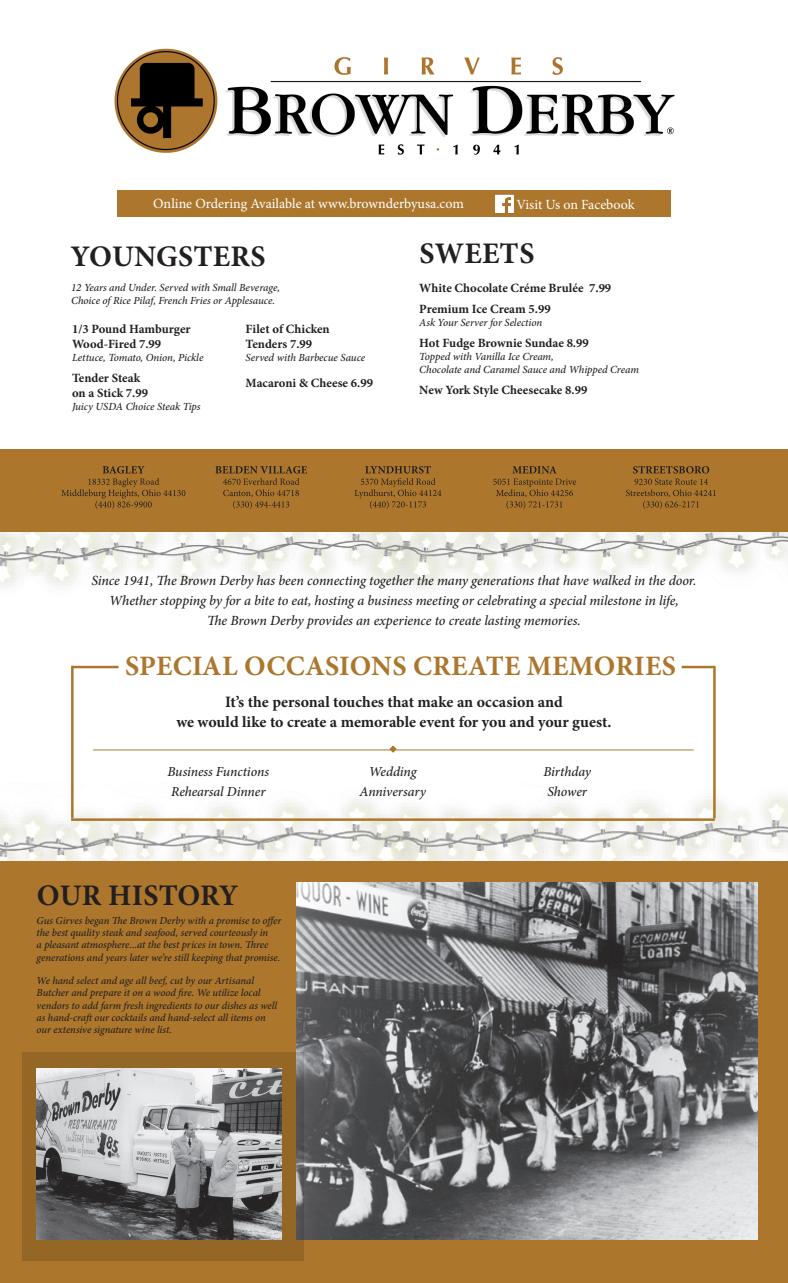
<style>
.page{position:relative;width:788px;height:1283px;background:#fff}
.page>*{position:absolute;margin:0;border:0;box-sizing:border-box;transform-origin:0 0}
.t1{font:700 29.88px "Minion Pro";letter-spacing:.01em;color:#231f20}
.t2{font:700 28.12px "Minion Pro";letter-spacing:.01em;color:#ac772c}
.t3{font:700 15.88px/19.8px "Minion Pro";color:#231f20;text-align:center}
.t4{font:italic 500 14px/19.8px "Minion Pro";letter-spacing:-.005em;color:#231f20;text-align:center}
.t5{font:14px "Minion Pro";color:#fff}
.t6{font:italic 500 13.75px "Minion Pro";letter-spacing:-.005em;color:#231f20}
.t7{font:700 12.62px/15.1px "Minion Pro";color:#231f20}
.t8{font:italic 500 10.88px/13px "Minion Pro";letter-spacing:-.005em;color:#231f20}
.t9{font:italic 500 10.62px/12.2px "Minion Pro";letter-spacing:-.005em;color:#231f20}
</style>
<div class="page">
<img style="left:0;top:782px;width:788px;height:79px">
<img style="left:0;top:531px;width:788px;height:59px">
<div style="left:0;top:861px;width:788px;height:421px;background:#ac772c"></div>
<img style="left:297px;top:882px;width:461px;height:357px">
<div style="left:22px;top:1051px;width:281px;height:209px;background:#231f20;opacity:.15"></div>
<img style="left:37px;top:1068px;width:245px;height:171px">
<div style="left:0;top:449px;width:788px;height:82px;background:#ac772c"></div>
<svg style="left:493px;top:466px;width:83px;height:43px"></svg>
<svg style="left:215px;top:466px;width:92px;height:43px"></svg>
<svg style="left:354px;top:466px;width:87px;height:43px"></svg>
<svg style="left:626px;top:466px;width:89px;height:43px"></svg>
<svg style="left:61px;top:466px;width:124px;height:43px"></svg>
<div style="left:117px;top:191px;width:553px;height:26px;background:#ac772c"></div>
<img style="left:114px;top:48px;width:561px;height:107px">
<img style="left:495px;top:194px;width:18px;height:20px">
<hr style="left:71px;top:818px;width:643px;height:3px;background:#ac772c">
<hr style="left:72px;top:666px;width:46px;height:2px;background:#ac772c">
<hr style="left:681px;top:666px;width:32px;height:2px;background:#ac772c">
<hr style="left:713px;top:666px;width:2px;height:152px;background:#ac772c">
<hr style="left:71px;top:666px;width:3px;height:152px;background:#ac772c">
<hr style="left:93px;top:749px;width:600px;height:1px;background:#ac772c">
<svg style="left:388px;top:745px;width:9px;height:8px"></svg>
<p class="t5" style="left:153px;top:194px;width:312px">Online Ordering Available at www.brownderbyusa.com</p>
<p class="t5" style="left:516px;top:195px;width:120px">Visit Us on Facebook</p>
<p class="t1" style="left:71px;top:236px;width:196px">YOUNGSTERS</p>
<p class="t8" style="left:71px;top:281px;width:210px">12 Years and Under. Served with Small Beverage,<br>Choice of Rice Pilaf, French Fries or Applesauce.</p>
<p class="t7" style="left:72px;top:321px;width:120px">1/3 Pound Hamburger<br>Wood-Fired 7.99</p>
<p class="t8" style="left:72px;top:351px;width:133px">Lettuce, Tomato, Onion, Pickle</p>
<p class="t7" style="left:72px;top:370px;width:77px">Tender Steak on a Stick 7.99</p>
<p class="t8" style="left:72px;top:400px;width:130px">Juicy USDA Choice Steak Tips</p>
<p class="t7" style="left:245px;top:321px;width:86px">Filet of Chicken<br>Tenders 7.99</p>
<p class="t8" style="left:245px;top:351px;width:121px">Served with Barbecue Sauce</p>
<p class="t7" style="left:245px;top:375px;width:129px">Macaroni &amp; Cheese 6.99</p>
<p class="t1" style="left:419px;top:232px;width:116px">SWEETS</p>
<p class="t7" style="left:419px;top:280px;width:193px">White Chocolate Créme Brulée 7.99</p>
<p class="t7" style="left:419px;top:301px;width:133px">Premium Ice Cream 5.99</p>
<p class="t8" style="left:419px;top:316px;width:125px">Ask Your Server for Selection</p>
<p class="t7" style="left:419px;top:335px;width:171px">Hot Fudge Brownie Sundae 8.99</p>
<p class="t8" style="left:419px;top:350px;width:221px">Topped with Vanilla Ice Cream,<br>Chocolate and Caramel Sauce and Whipped Cream</p>
<p class="t7" style="left:419px;top:382px;width:169px">New York Style Cheesecake 8.99</p>
<p class="t4" style="left:91px;top:571px;width:606px">Since 1941, The Brown Derby has been connecting together the many generations that have walked in the door.<br>Whether stopping by for a bite to eat, hosting a business meeting or celebrating a special milestone in life,<br>The Brown Derby provides an experience to create lasting memories.</p>
<p class="t2" style="left:125px;top:646px;width:552px">SPECIAL OCCASIONS CREATE MEMORIES</p>
<p class="t3" style="left:176px;top:692px;width:436px">It’s the personal touches that make an occasion and<br>we would like to create a memorable event for you and your guest.</p>
<p class="t6" style="left:167px;top:762px;width:103px">Business Functions</p>
<p class="t6" style="left:171px;top:782px;width:96px">Rehearsal Dinner</p>
<p class="t1" style="left:37px;top:874px;width:203px">OUR HISTORY</p>
<p class="t9" style="left:37px;top:914px;width:246px">Gus Girves began The Brown Derby with a promise to offer the best quality steak and seafood, served courteously in<br>a pleasant atmosphere...at the best prices in town. Three generations and years later we’re still keeping that promise.</p>
<p class="t9" style="left:37px;top:974px;width:242px">We hand select and age all beef, cut by our Artisanal Butcher and prepare it on a wood fire. We utilize local vendors to add farm fresh ingredients to our dishes as well as hand-craft our cocktails and hand-select all items on our extensive signature wine list.</p>
<p class="t6" style="left:369px;top:762px;width:49px">Wedding</p>
<p class="t6" style="left:359px;top:782px;width:68px">Anniversary</p>
<p class="t6" style="left:543px;top:762px;width:49px">Birthday</p>
<p class="t6" style="left:547px;top:782px;width:41px">Shower</p>
</div>
